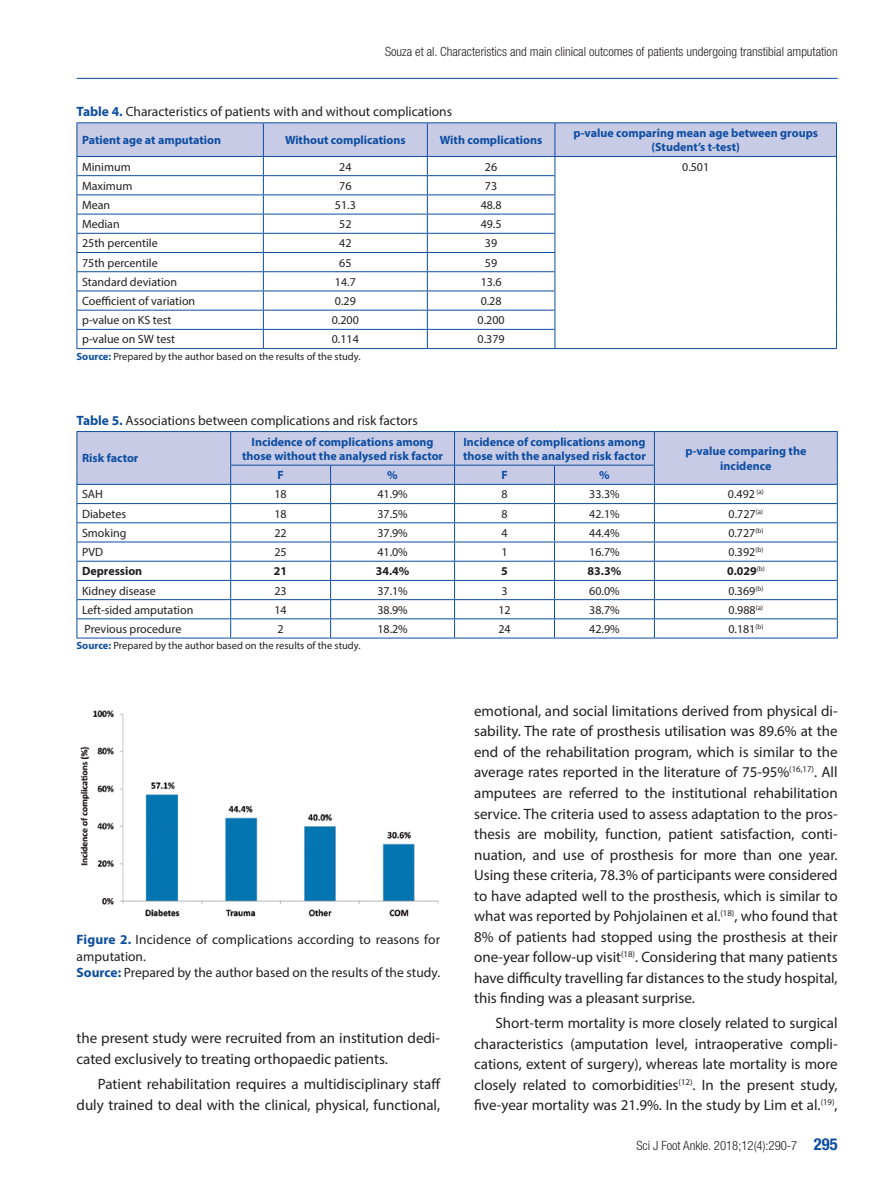
<style>
.page{position:relative;width:893px;height:1191px;background:#fff}
.page>*{position:absolute;margin:0;border:0;box-sizing:border-box;transform-origin:0 0}
.t1{font:15px/20.5px "Myriad Pro";color:#231f20;text-align:justify}
.t2{font:13.5px/16.2px "Myriad Pro";color:#231f20}
.t3{font:300 condensed 12.75px "Helvetica Neue";color:#231f20}
.t4{font:12px "Myriad Pro";color:#231f20}
.t5{font:700 12px/14.4px "Myriad Pro";color:#0d4da1;text-align:center}
.t6{font:700 12px "Myriad Pro";color:#231f20}
.t7{font:10.5px "Myriad Pro";color:#231f20}
.s1{font-weight:700;color:#0d4da1}
.s2{font-weight:700;font-size:16.5px;color:#0d4da1}
</style>
<div class="page">
<hr style="left:77px;top:78px;width:761px;height:1px;background:#0d4da1">
<img style="left:80px;top:710px;width:359px;height:207px">
<hr style="left:77px;top:122px;width:186px;height:1px;background:#0d4da1">
<hr style="left:263px;top:122px;width:164px;height:1px;background:#0d4da1">
<hr style="left:427px;top:122px;width:128px;height:1px;background:#0d4da1">
<hr style="left:555px;top:122px;width:282px;height:1px;background:#0d4da1">
<svg style="left:77px;top:123px;width:760px;height:225px"></svg>
<hr style="left:77px;top:348px;width:186px;height:1px;background:#0d4da1">
<hr style="left:263px;top:348px;width:164px;height:1px;background:#0d4da1">
<hr style="left:427px;top:348px;width:128px;height:1px;background:#0d4da1">
<hr style="left:555px;top:348px;width:282px;height:1px;background:#0d4da1">
<svg style="left:77px;top:431px;width:761px;height:206px"></svg>
<hr style="left:77px;top:637px;width:154px;height:1px;background:#0d4da1">
<hr style="left:231px;top:637px;width:100px;height:1px;background:#0d4da1">
<hr style="left:331px;top:637px;width:124px;height:1px;background:#0d4da1">
<hr style="left:455px;top:637px;width:99px;height:1px;background:#0d4da1">
<hr style="left:554px;top:637px;width:100px;height:1px;background:#0d4da1">
<hr style="left:654px;top:637px;width:184px;height:1px;background:#0d4da1">
<p class="t3" style="left:385px;top:44px;width:454px">Souza et al. Characteristics and main clinical outcomes of patients undergoing transtibial amputation</p>
<p class="t2" style="left:77px;top:104px;width:377px"><span class="s1">Table 4.</span> Characteristics of patients with and without complications</p>
<p class="t5" style="left:82px;top:132px;width:141px">Patient age at amputation</p>
<p class="t5" style="left:285px;top:132px;width:122px">Without complications</p>
<p class="t5" style="left:440px;top:132px;width:104px">With complications</p>
<p class="t5" style="left:573px;top:125px;width:246px">p-value comparing mean age between groups (Student’s t-test)</p>
<p class="t4" style="left:82px;top:159px;width:50px">Minimum</p>
<p class="t4" style="left:339px;top:159px;width:14px">24</p>
<p class="t4" style="left:485px;top:159px;width:14px">26</p>
<p class="t4" style="left:682px;top:159px;width:29px">0.501</p>
<p class="t4" style="left:82px;top:178px;width:52px">Maximum</p>
<p class="t4" style="left:339px;top:178px;width:14px">76</p>
<p class="t4" style="left:485px;top:178px;width:14px">73</p>
<p class="t4" style="left:82px;top:197px;width:30px">Mean</p>
<p class="t4" style="left:335px;top:197px;width:22px">51.3</p>
<p class="t4" style="left:481px;top:197px;width:22px">48.8</p>
<p class="t4" style="left:82px;top:217px;width:39px">Median</p>
<p class="t4" style="left:339px;top:217px;width:14px">52</p>
<p class="t4" style="left:481px;top:217px;width:22px">49.5</p>
<p class="t4" style="left:82px;top:236px;width:77px">25th percentile</p>
<p class="t4" style="left:339px;top:236px;width:14px">42</p>
<p class="t4" style="left:485px;top:236px;width:14px">39</p>
<p class="t4" style="left:82px;top:255px;width:77px">75th percentile</p>
<p class="t4" style="left:339px;top:255px;width:14px">65</p>
<p class="t4" style="left:485px;top:255px;width:14px">59</p>
<p class="t4" style="left:82px;top:274px;width:97px">Standard deviation</p>
<p class="t4" style="left:335px;top:274px;width:22px">14.7</p>
<p class="t4" style="left:481px;top:274px;width:22px">13.6</p>
<p class="t4" style="left:82px;top:293px;width:115px">Coefficient of variation</p>
<p class="t4" style="left:335px;top:293px;width:22px">0.29</p>
<p class="t4" style="left:481px;top:293px;width:22px">0.28</p>
<p class="t4" style="left:82px;top:313px;width:91px">p-value on KS test</p>
<p class="t4" style="left:332px;top:313px;width:29px">0.200</p>
<p class="t4" style="left:478px;top:313px;width:29px">0.200</p>
<p class="t4" style="left:82px;top:332px;width:95px">p-value on SW test</p>
<p class="t4" style="left:332px;top:332px;width:29px">0.114</p>
<p class="t4" style="left:478px;top:332px;width:29px">0.379</p>
<p class="t7" style="left:77px;top:350px;width:286px"><span class="s1">Source:</span> Prepared by the author based on the results of the study.</p>
<p class="t2" style="left:77px;top:412px;width:343px"><span class="s1">Table 5.</span> Associations between complications and risk factors</p>
<p class="t5" style="left:82px;top:451px;width:58px">Risk factor</p>
<p class="t5" style="left:242px;top:434px;width:203px">Incidence of complications among those without the analysed risk factor</p>
<p class="t5" style="left:463px;top:434px;width:184px;text-align:left">Incidence of complications among those with the analysed risk factor</p>
<p class="t5" style="left:685px;top:443px;width:123px">p-value comparing the incidence</p>
<p class="t5" style="left:277px;top:467px;width:8px">F</p>
<p class="t5" style="left:387px;top:467px;width:12px">%</p>
<p class="t5" style="left:501px;top:467px;width:8px">F</p>
<p class="t5" style="left:599px;top:467px;width:12px">%</p>
<p class="t4" style="left:82px;top:487px;width:23px">SAH</p>
<p class="t4" style="left:274px;top:487px;width:14px">18</p>
<p class="t4" style="left:377px;top:487px;width:32px">41.9%</p>
<p class="t4" style="left:501px;top:487px;width:8px">8</p>
<p class="t4" style="left:589px;top:487px;width:32px">33.3%</p>
<p class="t4" style="left:728px;top:487px;width:37px">0.492 <sup>(a)</sup></p>
<p class="t4" style="left:82px;top:506px;width:46px">Diabetes</p>
<p class="t4" style="left:274px;top:506px;width:14px">18</p>
<p class="t4" style="left:377px;top:506px;width:32px">37.5%</p>
<p class="t4" style="left:501px;top:506px;width:8px">8</p>
<p class="t4" style="left:589px;top:506px;width:32px">42.1%</p>
<p class="t4" style="left:729px;top:506px;width:36px">0.727<sup>(a)</sup></p>
<p class="t4" style="left:82px;top:525px;width:46px">Smoking</p>
<p class="t4" style="left:274px;top:525px;width:14px">22</p>
<p class="t4" style="left:377px;top:525px;width:32px">37.9%</p>
<p class="t4" style="left:501px;top:525px;width:8px">4</p>
<p class="t4" style="left:589px;top:525px;width:32px">44.4%</p>
<p class="t4" style="left:728px;top:525px;width:37px">0.727<sup>(b)</sup></p>
<p class="t4" style="left:82px;top:544px;width:23px">PVD</p>
<p class="t4" style="left:274px;top:544px;width:14px">25</p>
<p class="t4" style="left:377px;top:544px;width:32px">41.0%</p>
<p class="t4" style="left:501px;top:544px;width:8px">1</p>
<p class="t4" style="left:589px;top:544px;width:32px">16.7%</p>
<p class="t4" style="left:728px;top:544px;width:37px">0.392<sup>(b)</sup></p>
<p class="t6" style="left:82px;top:563px;width:62px">Depression</p>
<p class="t6" style="left:274px;top:563px;width:15px">21</p>
<p class="t6" style="left:376px;top:563px;width:35px">34.4%</p>
<p class="t6" style="left:501px;top:563px;width:8px">5</p>
<p class="t6" style="left:588px;top:563px;width:35px">83.3%</p>
<p class="t6" style="left:727px;top:563px;width:39px">0.029<sup>(b)</sup></p>
<p class="t4" style="left:82px;top:583px;width:75px">Kidney disease</p>
<p class="t4" style="left:274px;top:583px;width:14px">23</p>
<p class="t4" style="left:377px;top:583px;width:32px">37.1%</p>
<p class="t4" style="left:501px;top:583px;width:8px">3</p>
<p class="t4" style="left:589px;top:583px;width:32px">60.0%</p>
<p class="t4" style="left:728px;top:583px;width:37px">0.369<sup>(b)</sup></p>
<p class="t4" style="left:82px;top:602px;width:113px">Left-sided amputation</p>
<p class="t4" style="left:274px;top:602px;width:14px">14</p>
<p class="t4" style="left:377px;top:602px;width:32px">38.9%</p>
<p class="t4" style="left:498px;top:602px;width:14px">12</p>
<p class="t4" style="left:589px;top:602px;width:32px">38.7%</p>
<p class="t4" style="left:729px;top:602px;width:36px">0.988<sup>(a)</sup></p>
<p class="t4" style="left:85px;top:621px;width:98px">Previous procedure</p>
<p class="t4" style="left:278px;top:621px;width:8px">2</p>
<p class="t4" style="left:377px;top:621px;width:32px">18.2%</p>
<p class="t4" style="left:498px;top:621px;width:14px">24</p>
<p class="t4" style="left:589px;top:621px;width:32px">42.9%</p>
<p class="t4" style="left:728px;top:621px;width:37px">0.181<sup>(b)</sup></p>
<p class="t7" style="left:77px;top:639px;width:286px"><span class="s1">Source:</span> Prepared by the author based on the results of the study.</p>
<p class="t2" style="left:77px;top:931px;width:365px"><span class="s1">Figure 2.</span> Incidence of complications according to reasons for amputation.<br><span class="s1">Source:</span> Prepared by the author based on the results of the study.</p>
<p class="t1" style="left:77px;top:1027px;width:365px;line-height:21px">the present study were recruited from an institution dedi&shy;cated exclusively to treating orthopaedic patients.</p>
<p class="t1" style="left:77px;top:1073px;width:366px;line-height:21px;text-align:right">Patient rehabilitation requires a multidisciplinary staff duly trained to deal with the clinical, physical, functional,</p>
<p class="t1" style="left:474px;top:700px;width:365px">emotional, and social limitations derived from physical di&shy;sability. The rate of prosthesis utilisation was 89.6% at the end of the rehabilitation program, which is similar to the average rates reported in the literature of 75-95%<sup>(16,17)</sup>. All amputees are referred to the institutional rehabilitation service. The criteria used to assess adaptation to the pros&shy;thesis are mobility, function, patient satisfaction, conti&shy;nuation, and use of prosthesis for more than one year.<br>Using these criteria, 78.3% of participants were considered to have adapted well to the prosthesis, which is similar to what was reported by Pohjolainen et al.<sup>(18)</sup>, who found that 8% of patients had stopped using the prosthesis at their one-year follow-up visit<sup>(18)</sup>. Considering that many patients have difficulty travelling far distances to the study hospital, this finding was a pleasant surprise.</p>
<p class="t1" style="left:474px;top:1012px;width:365px;text-indent:21px">Short-term mortality is more closely related to surgical characteristics (amputation level, intraoperative compli&shy;cations, extent of surgery), whereas late mortality is more closely related to comorbidities<sup>(12)</sup>. In the present study, five-year mortality was 21.9%. In the study by Lim et al.<sup>(19)</sup>,</p>
<p class="t3" style="left:636px;top:1137px;width:203px">Sci J Foot Ankle. 2018;12(4):290-7 <span class="s2">295</span></p>
</div>
